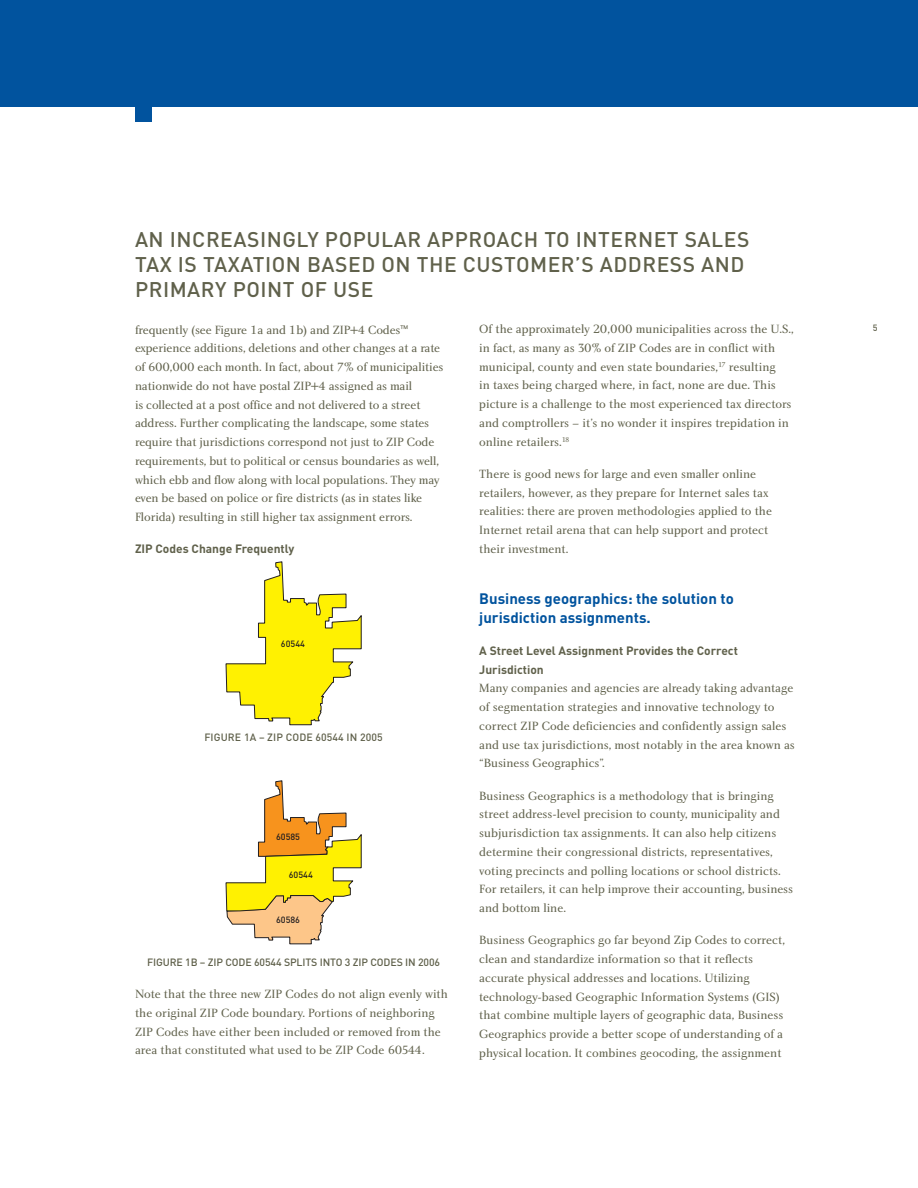
<style>
.page{position:relative;width:918px;height:1188px;background:#fff}
.page>*{position:absolute;margin:0;border:0;box-sizing:border-box;transform-origin:0 0}
._9__headline_callout{font:500 21px/25.2px "DIN";letter-spacing:.025em;color:#60614b}
._10__color_subhead{font:700 15px/18.8px "DIN";color:#01539e}
._10__color_subhead-2{font:12.3px/18.8px "Charlotte Book Plain";color:#60614b}
._10__color_subhead-3{font:700 12px/18.8px "DIN";color:#60614b}
._10__color_subhead-4{font:500 10.5px "DIN";letter-spacing:-.01em;color:#60614b}
._10__color_subhead-5{font:500 10.5px "DIN";letter-spacing:.01em;color:#60614b}
.t1{font:500 9px "DIN";color:#231f20}
.t2{font:500 9px "DIN";color:#60614b}
</style>
<div class="page">
<div style="left:0;top:0;width:918px;height:106px;background:#01539e"></div>
<div style="left:135px;top:59px;width:16px;height:63px;background:#01539e"></div>
<svg style="left:225px;top:561px;width:137px;height:164px"></svg>
<svg style="left:225px;top:780px;width:137px;height:165px"></svg>
<p class="_9__headline_callout" style="left:135px;top:226px;width:616px">AN INCREASINGLY POPULAR APPROACH TO INTERNET SALES<br>TAX IS TAXATION BASED ON THE CUSTOMER’S ADDRESS AND<br>PRIMARY POINT OF USE</p>
<p class="_10__color_subhead-2" style="left:135px;top:320px;width:310px">frequently (see Figure 1a and 1b) and ZIP+4 Codes<sup>™ </sup>experience additions, deletions and other changes at a rate of 600,000 each month. In fact, about 7% of municipalities nationwide do not have postal ZIP+4 assigned as mail<br>is collected at a post office and not delivered to a street address. Further complicating the landscape, some states require that jurisdictions correspond not just to ZIP Code requirements, but to political or census boundaries as well, which ebb and flow along with local populations. They may even be based on police or fire districts (as in states like Florida) resulting in still higher tax assignment errors.</p>
<p class="_10__color_subhead-3" style="left:135px;top:539px;width:161px">ZIP Codes Change Frequently</p>
<p class="_10__color_subhead-2" style="left:479px;top:320px;width:316px">Of the approximately 20,000 municipalities across the U.S., in fact, as many as 30% of ZIP Codes are in conflict with</p>
<p class="_10__color_subhead-2" style="left:479px;top:358px;width:314px">municipal, county and even state boundaries,<sup>17</sup> resulting<br>in taxes being charged where, in fact, none are due. This picture is a challenge to the most experienced tax directors and comptrollers – it’s no wonder it inspires trepidation in online retailers.<sup>18</sup></p>
<p class="_10__color_subhead-2" style="left:479px;top:465px;width:294px">There is good news for large and even smaller online retailers, however, as they prepare for Internet sales tax realities: there are proven methodologies applied to the Internet retail arena that can help support and protect their investment.</p>
<p class="_10__color_subhead" style="left:479px;top:589px;width:256px">Business geographics: the solution to jurisdiction assignments.</p>
<p class="_10__color_subhead-3" style="left:479px;top:641px;width:260px">A Street Level Assignment Provides the Correct<br>Jurisdiction</p>
<p class="_10__color_subhead-2" style="left:479px;top:679px;width:317px">Many companies and agencies are already taking advantage of segmentation strategies and innovative technology to correct ZIP Code deficiencies and confidently assign sales and use tax jurisdictions, most notably in the area known as “Business Geographics”.</p>
<p class="_10__color_subhead-2" style="left:479px;top:787px;width:315px">Business Geographics is a methodology that is bringing street address-level precision to county, municipality and subjurisdiction tax assignments. It can also help citizens determine their congressional districts, representatives, voting precincts and polling locations or school districts.<br>For retailers, it can help improve their accounting, business and bottom line.</p>
<p class="_10__color_subhead-2" style="left:479px;top:931px;width:307px">Business Geographics go far beyond Zip Codes to correct,</p>
<p class="_10__color_subhead-2" style="left:479px;top:950px;width:306px">clean and standardize information so that it reflects accurate physical addresses and locations. Utilizing technology-based Geographic Information Systems (GIS) that combine multiple layers of geographic data, Business Geographics provide a better scope of understanding of a physical location. It combines geocoding, the assignment</p>
<p class="t1" style="left:281px;top:638px;width:25px">60544</p>
<p class="_10__color_subhead-5" style="left:204px;top:730px;width:180px">FIGURE 1A – ZIP CODE 60544 IN 2005</p>
<p class="t1" style="left:276px;top:831px;width:25px">60585</p>
<p class="t1" style="left:289px;top:869px;width:25px">60544</p>
<p class="t1" style="left:276px;top:914px;width:25px">60586</p>
<p class="_10__color_subhead-4" style="left:147px;top:955px;width:295px">FIGURE 1B – ZIP CODE 60544 SPLITS INTO 3 ZIP CODES IN 2006</p>
<p class="_10__color_subhead-2" style="left:135px;top:985px;width:315px">Note that the three new ZIP Codes do not align evenly with the original ZIP Code boundary. Portions of neighboring ZIP Codes have either been included or removed from the area that constituted what used to be ZIP Code 60544.</p>
<p class="t2" style="left:873px;top:322px;width:6px">5</p>
</div>
